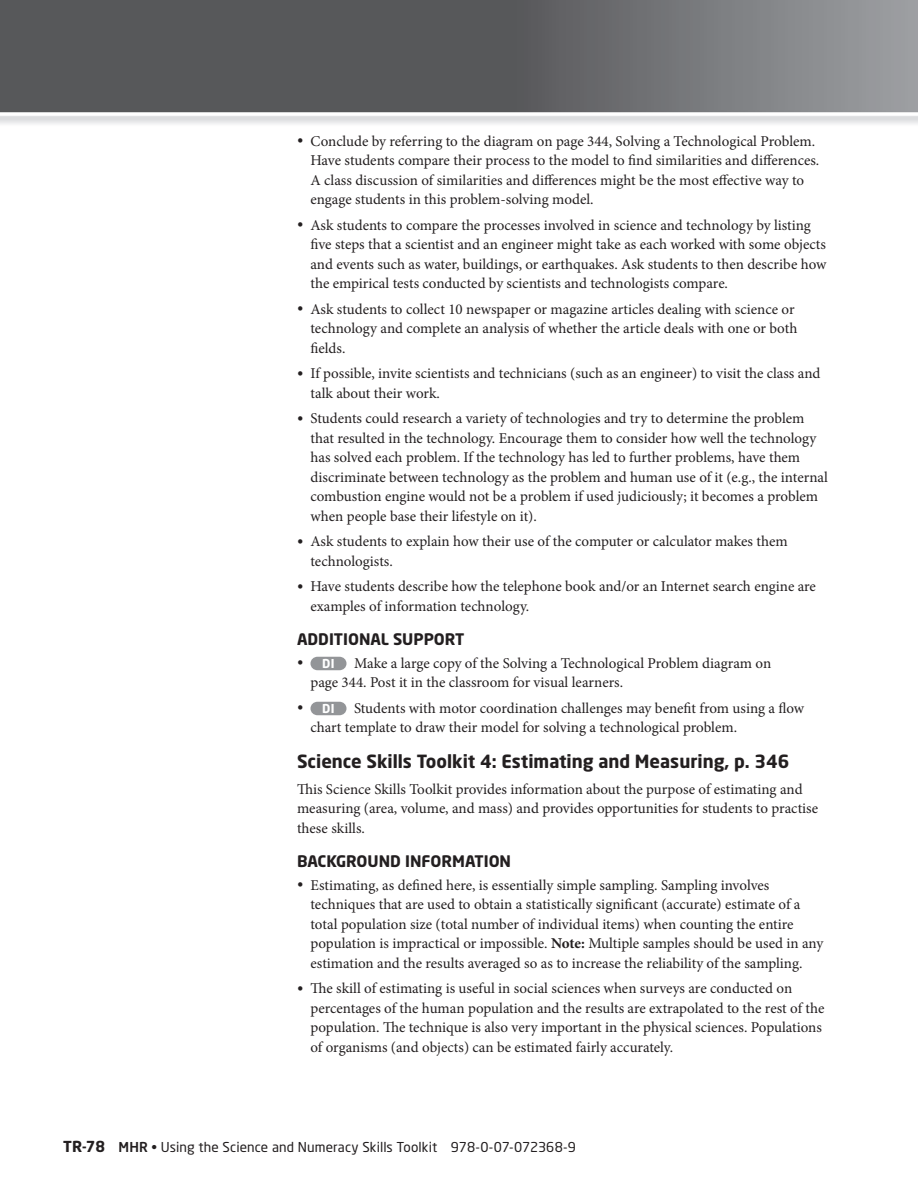
<style>
.page{position:relative;width:918px;height:1188px;background:#fff}
.page>*{position:absolute;margin:0;border:0;box-sizing:border-box;transform-origin:0 0}
.t1{font:700 18px "Neo Sans";color:#231f20}
.t2{font:700 15.75px "Neo Sans";color:#231f20}
.t3{font:15px/19.5px "Minion Pro";color:#231f20}
.t4{font:13.5px "Neo Sans";letter-spacing:.005em;color:#231f20}
.t5{font:700 12.15px "Neo Sans";color:#fff}
.s1{font-size:16.5px}
.s2{font-family:"Minion Pro";font-weight:400;font-size:16.5px;color:#231f20}
.s3{font-weight:700}
.s4{font-weight:700;font-size:15px}
.s5{font-weight:500}
</style>
<div class="page">
<svg style="left:0;top:0;width:918px;height:110px;background:#67686a"></svg>
<img style="left:0;top:110px;width:918px;height:2px">
<svg style="left:0;top:112px;width:918px;height:4px"></svg>
<div style="left:310px;top:657px;width:36px;height:13px;background:#939598;border-radius:7px"></div>
<div style="left:310px;top:702px;width:36px;height:13px;background:#939598;border-radius:7px"></div>
<p class="t3" style="left:310px;top:133px;width:510px;text-indent:-13px"><span class="s1">•</span> Conclude by referring to the diagram on page 344, Solving a Technological Problem.<br>Have students compare their process to the model to find similarities and differences.<br>A class discussion of similarities and differences might be the most effective way to engage students in this problem-solving model.</p>
<p class="t3" style="left:310px;top:217px;width:518px;text-indent:-14px"><span class="s1">•</span> Ask students to compare the processes involved in science and technology by listing five steps that a scientist and an engineer might take as each worked with some objects and events such as water, buildings, or earthquakes. Ask students to then describe how the empirical tests conducted by scientists and technologists compare.</p>
<p class="t3" style="left:310px;top:301px;width:488px;text-indent:-14px"><span class="s1">•</span> Ask students to collect 10 newspaper or magazine articles dealing with science or technology and complete an analysis of whether the article deals with one or both fields.</p>
<p class="t3" style="left:310px;top:365px;width:511px;text-indent:-14px"><span class="s1">•</span> If possible, invite scientists and technicians (such as an engineer) to visit the class and talk about their work.</p>
<p class="t3" style="left:310px;top:410px;width:519px;text-indent:-14px"><span class="s1">•</span> Students could research a variety of technologies and try to determine the problem that resulted in the technology. Encourage them to consider how well the technology has solved each problem. If the technology has led to further problems, have them discriminate between technology as the problem and human use of it (e.g., the internal combustion engine would not be a problem if used judiciously; it becomes a problem when people base their lifestyle on it).</p>
<p class="t3" style="left:310px;top:533px;width:479px;text-indent:-14px"><span class="s1">•</span> Ask students to explain how their use of the computer or calculator makes them technologists.</p>
<p class="t3" style="left:310px;top:578px;width:507px;text-indent:-14px"><span class="s1">•</span> Have students describe how the telephone book and/or an Internet search engine are examples of information technology.</p>
<p class="t2" style="left:297px;top:633px;width:169px">ADDITIONAL SUPPORT</p>
<p class="t5" style="left:297px;top:658px;width:39px"><span class="s2">•</span> DI</p>
<p class="t3" style="left:310px;top:655px;width:462px;text-indent:44px">Make a large copy of the Solving a Technological Problem diagram on page 344. Post it in the classroom for visual learners.</p>
<p class="t5" style="left:297px;top:703px;width:39px"><span class="s2">•</span> DI</p>
<p class="t3" style="left:311px;top:700px;width:495px;text-indent:43px">Students with motor coordination challenges may benefit from using a flow chart template to draw their model for solving a technological problem.</p>
<p class="t1" style="left:297px;top:754px;width:494px">Science Skills Toolkit 4: Estimating and Measuring, p. 346</p>
<p class="t3" style="left:297px;top:781px;width:523px">This Science Skills Toolkit provides information about the purpose of estimating and measuring (area, volume, and mass) and provides opportunities for students to practise these skills.</p>
<p class="t2" style="left:297px;top:855px;width:216px">BACKGROUND INFORMATION</p>
<p class="t3" style="left:310px;top:877px;width:514px;text-indent:-13px"><span class="s1">•</span> Estimating, as defined here, is essentially simple sampling. Sampling involves techniques that are used to obtain a statistically significant (accurate) estimate of a total population size (total number of individual items) when counting the entire population is impractical or impossible. <span class="s3">Note:</span> Multiple samples should be used in any estimation and the results averaged so as to increase the reliability of the sampling.</p>
<p class="t3" style="left:310px;top:980px;width:516px;text-indent:-14px"><span class="s1">•</span> The skill of estimating is useful in social sciences when surveys are conducted on percentages of the human population and the results are extrapolated to the rest of the population. The technique is also very important in the physical sciences. Populations of organisms (and objects) can be estimated fairly accurately.</p>
<p class="t4" style="left:63px;top:1142px;width:514px"><span class="s4">TR-78</span> <span class="s5">MHR</span> • Using the Science and Numeracy Skills Toolkit 978-0-07-072368-9</p>
</div>
